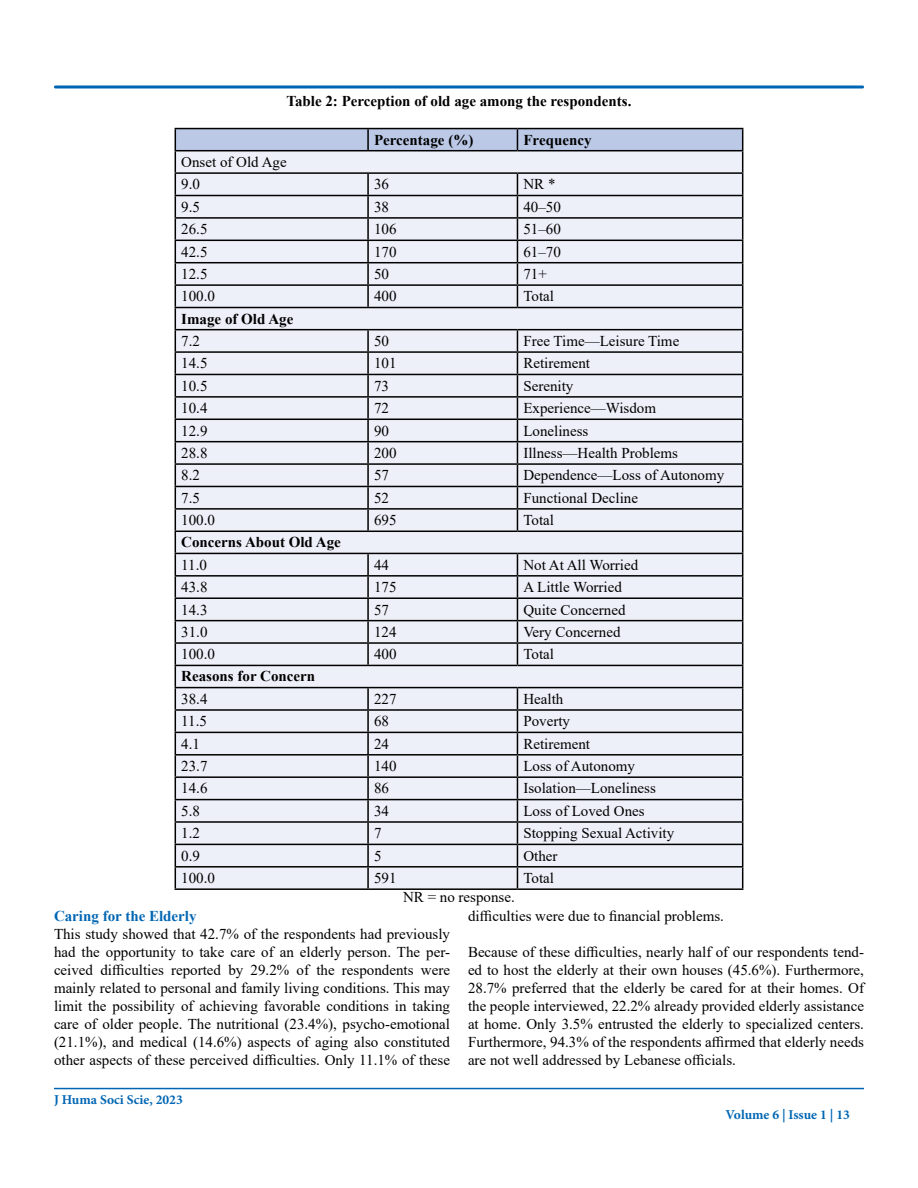
<style>
.page{position:relative;width:918px;height:1188px;background:#fff}
.page>*{position:absolute;margin:0;border:0;box-sizing:border-box;transform-origin:0 0}
.t1{font:15px/18px "Times New Roman";color:#000;text-align:justify}
.t2{font:700 15px "Times New Roman";color:#000}
.t3{font:700 15px "Times New Roman";color:#0066b3}
.t4{font:700 13.5px "Minion Pro";color:#0066b3}
</style>
<div class="page">
<hr style="left:54px;top:1088px;width:810px;height:1px;background:#0066b3">
<div style="left:54px;top:86px;width:810px;height:2px;border:2px solid #0066b3"></div>
<hr style="left:175px;top:128px;width:193px;height:1px;background:#000">
<hr style="left:368px;top:128px;width:149px;height:1px;background:#000">
<hr style="left:517px;top:128px;width:226px;height:1px;background:#000">
<svg style="left:175px;top:129px;width:568px;height:759px;background:#dbdde6"></svg>
<hr style="left:175px;top:888px;width:193px;height:2px;background:#000">
<hr style="left:368px;top:888px;width:149px;height:2px;background:#000">
<hr style="left:517px;top:888px;width:226px;height:2px;background:#000">
<p class="t2" style="left:286px;top:90px;width:347px">Table 2: Perception of old age among the respondents.</p>
<p class="t2" style="left:374px;top:129px;width:101px">Percentage (%)</p>
<p class="t2" style="left:523px;top:129px;width:70px">Frequency</p>
<p class="t1" style="left:181px;top:150px;width:107px;line-height:22.4px">Onset of Old Age<br>9.0</p>
<p class="t1" style="left:374px;top:175px;width:16px">36</p>
<p class="t1" style="left:523px;top:175px;width:34px">NR *</p>
<p class="t1" style="left:181px;top:197px;width:20px">9.5</p>
<p class="t1" style="left:374px;top:197px;width:16px">38</p>
<p class="t1" style="left:523px;top:197px;width:39px">40–50</p>
<p class="t1" style="left:181px;top:220px;width:28px">26.5</p>
<p class="t1" style="left:374px;top:220px;width:24px">106</p>
<p class="t1" style="left:523px;top:220px;width:39px">51–60</p>
<p class="t1" style="left:181px;top:242px;width:28px">42.5</p>
<p class="t1" style="left:374px;top:242px;width:24px">170</p>
<p class="t1" style="left:523px;top:242px;width:39px">61–70</p>
<p class="t1" style="left:181px;top:265px;width:28px">12.5</p>
<p class="t1" style="left:374px;top:265px;width:16px">50</p>
<p class="t1" style="left:523px;top:265px;width:25px">71+</p>
<p class="t1" style="left:181px;top:287px;width:35px">100.0</p>
<p class="t1" style="left:374px;top:287px;width:24px">400</p>
<p class="t1" style="left:523px;top:287px;width:32px">Total</p>
<p class="t2" style="left:181px;top:308px;width:114px">Image of Old Age</p>
<p class="t1" style="left:181px;top:332px;width:20px">7.2</p>
<p class="t1" style="left:374px;top:332px;width:16px">50</p>
<p class="t1" style="left:523px;top:332px;width:157px">Free Time—Leisure Time</p>
<p class="t1" style="left:181px;top:354px;width:28px">14.5</p>
<p class="t1" style="left:374px;top:354px;width:24px">101</p>
<p class="t1" style="left:523px;top:354px;width:68px">Retirement</p>
<p class="t1" style="left:181px;top:376px;width:28px">10.5</p>
<p class="t1" style="left:374px;top:376px;width:16px">73</p>
<p class="t1" style="left:523px;top:376px;width:51px">Serenity</p>
<p class="t1" style="left:181px;top:399px;width:28px">10.4</p>
<p class="t1" style="left:374px;top:399px;width:16px">72</p>
<p class="t1" style="left:523px;top:399px;width:134px">Experience—Wisdom</p>
<p class="t1" style="left:181px;top:421px;width:28px">12.9</p>
<p class="t1" style="left:374px;top:421px;width:16px">90</p>
<p class="t1" style="left:523px;top:421px;width:66px">Loneliness</p>
<p class="t1" style="left:181px;top:444px;width:28px">28.8</p>
<p class="t1" style="left:374px;top:444px;width:24px">200</p>
<p class="t1" style="left:523px;top:444px;width:156px">Illness—Health Problems</p>
<p class="t1" style="left:181px;top:466px;width:20px">8.2</p>
<p class="t1" style="left:374px;top:466px;width:16px">57</p>
<p class="t1" style="left:523px;top:466px;width:202px">Dependence—Loss of Autonomy</p>
<p class="t1" style="left:181px;top:488px;width:20px">7.5</p>
<p class="t1" style="left:374px;top:488px;width:16px">52</p>
<p class="t1" style="left:523px;top:488px;width:116px">Functional Decline</p>
<p class="t1" style="left:181px;top:511px;width:35px">100.0</p>
<p class="t1" style="left:374px;top:511px;width:24px">695</p>
<p class="t1" style="left:523px;top:511px;width:32px">Total</p>
<p class="t2" style="left:181px;top:531px;width:161px">Concerns About Old Age</p>
<p class="t1" style="left:181px;top:555px;width:27px">11.0</p>
<p class="t1" style="left:374px;top:555px;width:17px">44</p>
<p class="t1" style="left:523px;top:555px;width:116px">Not At All Worried</p>
<p class="t1" style="left:181px;top:578px;width:28px">43.8</p>
<p class="t1" style="left:374px;top:578px;width:24px">175</p>
<p class="t1" style="left:523px;top:578px;width:100px">A Little Worried</p>
<p class="t1" style="left:181px;top:600px;width:28px">14.3</p>
<p class="t1" style="left:374px;top:600px;width:17px">57</p>
<p class="t1" style="left:523px;top:600px;width:104px">Quite Concerned</p>
<p class="t1" style="left:181px;top:622px;width:28px">31.0</p>
<p class="t1" style="left:374px;top:622px;width:24px">124</p>
<p class="t1" style="left:523px;top:622px;width:99px">Very Concerned</p>
<p class="t1" style="left:181px;top:645px;width:35px">100.0</p>
<p class="t1" style="left:374px;top:645px;width:24px">400</p>
<p class="t1" style="left:523px;top:645px;width:32px">Total</p>
<p class="t2" style="left:181px;top:666px;width:135px">Reasons for Concern</p>
<p class="t1" style="left:181px;top:689px;width:28px">38.4</p>
<p class="t1" style="left:374px;top:689px;width:24px">227</p>
<p class="t1" style="left:523px;top:689px;width:41px">Health</p>
<p class="t1" style="left:181px;top:712px;width:27px">11.5</p>
<p class="t1" style="left:374px;top:712px;width:17px">68</p>
<p class="t1" style="left:523px;top:712px;width:48px">Poverty</p>
<p class="t1" style="left:181px;top:734px;width:20px">4.1</p>
<p class="t1" style="left:374px;top:734px;width:17px">24</p>
<p class="t1" style="left:523px;top:734px;width:68px">Retirement</p>
<p class="t1" style="left:181px;top:757px;width:28px">23.7</p>
<p class="t1" style="left:374px;top:757px;width:24px">140</p>
<p class="t1" style="left:523px;top:757px;width:113px">Loss of Autonomy</p>
<p class="t1" style="left:181px;top:779px;width:28px">14.6</p>
<p class="t1" style="left:374px;top:779px;width:16px">86</p>
<p class="t1" style="left:523px;top:779px;width:134px">Isolation—Loneliness</p>
<p class="t1" style="left:181px;top:801px;width:20px">5.8</p>
<p class="t1" style="left:374px;top:801px;width:16px">34</p>
<p class="t1" style="left:523px;top:801px;width:123px">Loss of Loved Ones</p>
<p class="t1" style="left:181px;top:824px;width:20px">1.2</p>
<p class="t1" style="left:374px;top:824px;width:9px">7</p>
<p class="t1" style="left:523px;top:824px;width:152px">Stopping Sexual Activity</p>
<p class="t1" style="left:181px;top:846px;width:20px">0.9</p>
<p class="t1" style="left:374px;top:846px;width:9px">5</p>
<p class="t1" style="left:523px;top:846px;width:36px">Other</p>
<p class="t1" style="left:181px;top:869px;width:35px">100.0</p>
<p class="t1" style="left:374px;top:869px;width:24px">591</p>
<p class="t1" style="left:523px;top:869px;width:32px">Total</p>
<p class="t1" style="left:403px;top:887px;width:113px">NR = no response.</p>
<p class="t3" style="left:54px;top:905px;width:144px">Caring for the Elderly</p>
<p class="t1" style="left:54px;top:924px;width:398px">This study showed that 42.7% of the respondents had previously had the opportunity to take care of an elderly person. The per&shy;ceived difficulties reported by 29.2% of the respondents were mainly related to personal and family living conditions. This may limit the possibility of achieving favorable conditions in taking care of older people. The nutritional (23.4%), psycho-emotional (21.1%), and medical (14.6%) aspects of aging also constituted other aspects of these perceived difficulties. Only 11.1% of these</p>
<p class="t1" style="left:468px;top:907px;width:258px">difficulties were due to financial problems.</p>
<p class="t1" style="left:468px;top:943px;width:398px">Because of these difficulties, nearly half of our respondents tend&shy;ed to host the elderly at their own houses (45.6%). Furthermore, 28.7% preferred that the elderly be cared for at their homes. Of the people interviewed, 22.2% already provided elderly assistance at home. Only 3.5% entrusted the elderly to specialized centers.<br>Furthermore, 94.3% of the respondents affirmed that elderly needs are not well addressed by Lebanese officials.</p>
<p class="t4" style="left:54px;top:1090px;width:130px">J Huma Soci Scie, 2023</p>
<p class="t4" style="left:726px;top:1105px;width:126px">Volume 6 | Issue 1 | 13</p>
</div>
